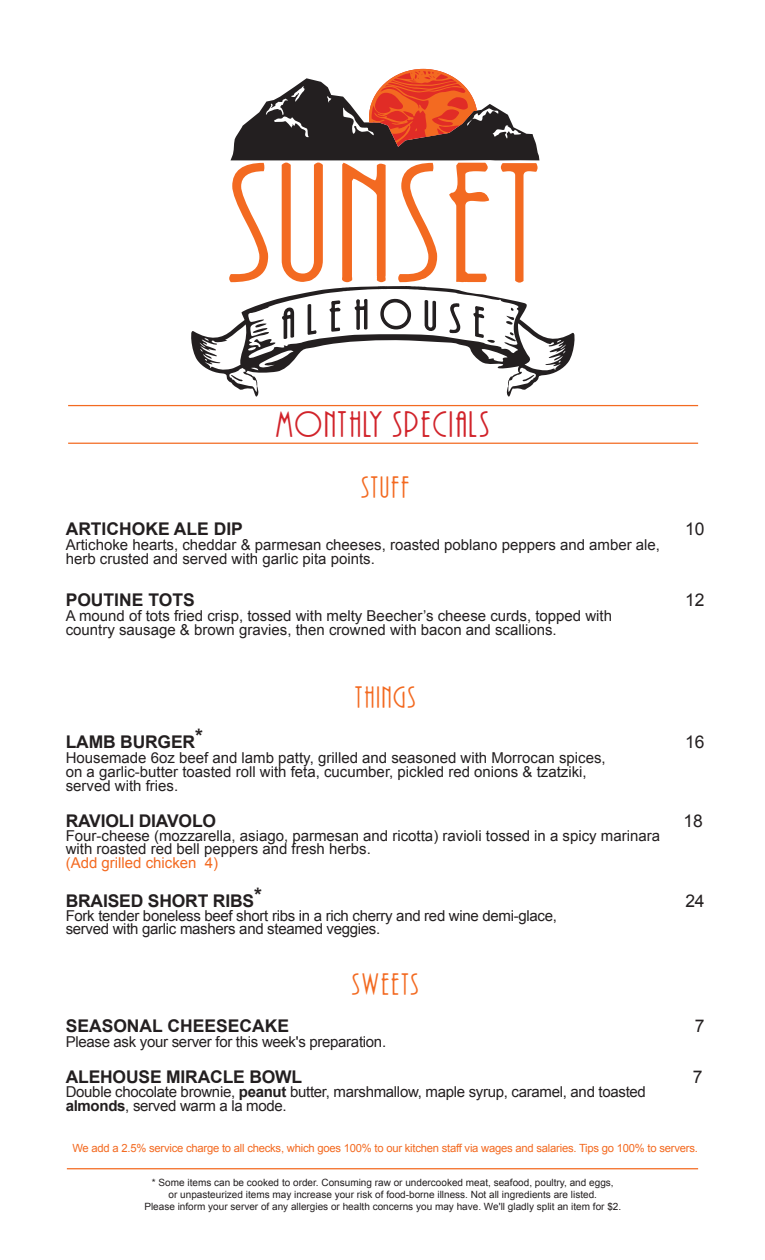
<style>
.page{position:relative;width:765px;height:1260px;background:#fff}
.page>*{position:absolute;margin:0;border:0;box-sizing:border-box;transform-origin:0 0}
.large_category_style{font:30px "Aprille Display Caps SSK";letter-spacing:.05em;color:#d1232a}
.category_titles{font:25px "Aprille Display Caps SSK";letter-spacing:.05em;color:#f36a21}
.Food_title{font:700 17.5px "Arial";letter-spacing:-.01em;color:#231f20}
.Food_title-2{font:17.5px "Arial";color:#231f20}
.descriptions{font:15px/13.8px "Arial";color:#231f20}
.descriptions-2{font:15px/13.8px "Arial";letter-spacing:-.02em;color:#231f20}
.descriptions-3{font:15px "Arial";color:#f36a21}
.descriptions-4{font:11.25px "Arial";letter-spacing:-.02em;color:#f36a21}
.t1{font:10px/12px "Arial";color:#231f20;text-align:center}
.s1{font-weight:700}
</style>
<div class="page">
<hr style="left:67px;top:1168px;width:631px;height:1px;background:#f36a21">
<svg style="left:191px;top:287px;width:384px;height:110px"></svg>
<svg style="left:523px;top:374px;width:16px;height:7px"></svg>
<svg style="left:229px;top:69px;width:310px;height:218px"></svg>
<svg style="left:505px;top:308px;width:9px;height:17px"></svg>
<svg style="left:505px;top:332px;width:11px;height:10px"></svg>
<svg style="left:281px;top:298px;width:214px;height:45px"></svg>
<hr style="left:68px;top:405px;width:630px;height:1px;background:#f36a21">
<hr style="left:68px;top:443px;width:630px;height:1px;background:#f36a21">
<p class="large_category_style" style="left:275px;top:410px;width:216px">MONTHLY SPECIALS</p>
<p class="category_titles" style="left:361px;top:475px;width:50px">STUFF</p>
<p class="Food_title" style="left:66px;top:518px;width:179px">ARTICHOKE ALE DIP</p>
<p class="Food_title-2" style="left:685px;top:518px;width:21px">10</p>
<p class="descriptions" style="left:66px;top:538px;width:596px">Artichoke hearts, cheddar &amp; parmesan cheeses, roasted poblano peppers and amber ale, herb crusted and served with garlic pita points.</p>
<p class="Food_title" style="left:66px;top:588px;width:130px">POUTINE TOTS</p>
<p class="Food_title-2" style="left:685px;top:589px;width:21px">12</p>
<p class="descriptions" style="left:66px;top:609px;width:548px">A mound of tots fried crisp, tossed with melty Beecher’s cheese curds, topped with</p>
<p class="descriptions" style="left:66px;top:623px;width:493px">country sausage &amp; brown gravies, then crowned with bacon and scallions.</p>
<p class="category_titles" style="left:355px;top:685px;width:62px">THINGS</p>
<p class="Food_title" style="left:66px;top:731px;width:139px">LAMB BURGER<sup>*</sup></p>
<p class="Food_title-2" style="left:685px;top:731px;width:21px">16</p>
<p class="descriptions" style="left:66px;top:751px;width:541px">Housemade 6oz beef and lamb patty, grilled and seasoned with Morrocan spices,</p>
<p class="descriptions" style="left:66px;top:765px;width:523px">on a garlic-butter toasted roll with feta, cucumber, pickled red onions &amp; tzatziki,</p>
<p class="descriptions" style="left:66px;top:779px;width:114px">served with fries.</p>
<p class="Food_title" style="left:66px;top:809px;width:152px">RAVIOLI DIAVOLO</p>
<p class="Food_title-2" style="left:684px;top:809px;width:21px">18</p>
<p class="descriptions" style="left:66px;top:829px;width:596px">Four-cheese (mozzarella, asiago, parmesan and ricotta) ravioli tossed in a spicy marinara</p>
<p class="descriptions" style="left:66px;top:842px;width:307px">with roasted red bell peppers and fresh herbs.</p>
<p class="descriptions-3" style="left:66px;top:853px;width:154px">(Add grilled chicken 4)</p>
<p class="Food_title" style="left:66px;top:889px;width:198px">BRAISED SHORT RIBS<sup>*</sup></p>
<p class="Food_title-2" style="left:685px;top:889px;width:21px">24</p>
<p class="descriptions-2" style="left:66px;top:909px;width:493px">Fork tender boneless beef short ribs in a rich cherry and red wine demi-glace,</p>
<p class="descriptions-2" style="left:66px;top:922px;width:316px">served with garlic mashers and steamed veggies.</p>
<p class="category_titles" style="left:352px;top:972px;width:69px">SWEETS</p>
<p class="Food_title" style="left:66px;top:1014px;width:225px">SEASONAL CHEESECAKE</p>
<p class="Food_title-2" style="left:695px;top:1015px;width:11px">7</p>
<p class="descriptions-2" style="left:66px;top:1035px;width:322px">Please ask your server for this week's preparation.</p>
<p class="Food_title" style="left:66px;top:1065px;width:238px">ALEHOUSE MIRACLE BOWL</p>
<p class="Food_title-2" style="left:693px;top:1066px;width:11px">7</p>
<p class="descriptions-2" style="left:66px;top:1085px;width:582px">Double chocolate brownie, <span class="s1">peanut</span> butter, marshmallow, maple syrup, caramel, and toasted <span class="s1">almonds</span>, served warm a la mode.</p>
<p class="descriptions-4" style="left:72px;top:1141px;width:627px">We add a 2.5% service charge to all checks, which goes 100% to our kitchen staff via wages and salaries. Tips go 100% to servers.</p>
<p class="t1" style="left:144px;top:1176px;width:478px">* Some items can be cooked to order. Consuming raw or undercooked meat, seafood, poultry, and eggs,<br>or unpasteurized items may increase your risk of food-borne illness. Not all ingredients are listed.<br>Please inform your server of any allergies or health concerns you may have. We'll gladly split an item for $2.</p>
</div>
